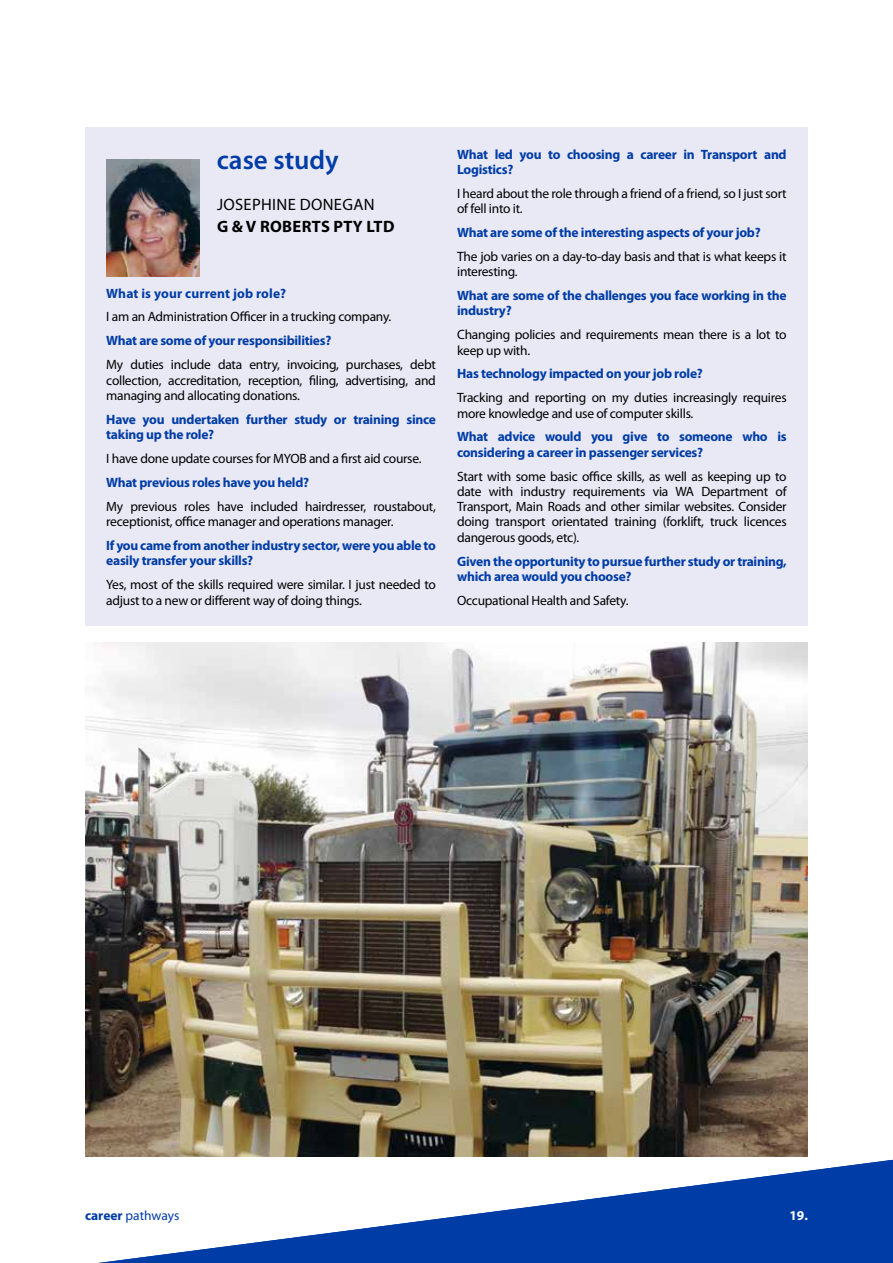
<style>
.page{position:relative;width:893px;height:1263px;background:#fff}
.page>*{position:absolute;margin:0;border:0;box-sizing:border-box;transform-origin:0 0}
.t1{font:600 27px "Myriad Pro";color:#003ca6}
.t2{font:16.5px "Myriad Pro";letter-spacing:.02em;color:#000}
.t3{font:700 16.5px "Myriad Pro";letter-spacing:.02em;color:#000}
.t4{font:13.5px/15.3px "Myriad Pro";letter-spacing:-.02em;color:#000}
.t5{font:700 13.5px/15.3px "Myriad Pro";letter-spacing:-.02em;color:#003ca6}
.t6{font:700 13.5px "Myriad Pro";letter-spacing:.01em;color:#003ca6}
.t7{font:13.5px "Myriad Pro";letter-spacing:-.005em;color:#003ca6}
.t8{font:700 13.5px "Myriad Pro";color:#fff}
.s1{font-weight:700}
</style>
<div class="page">
<div style="left:85px;top:128px;width:723px;height:498px;background:#e9e9f6"></div>
<img style="left:106px;top:159px;width:94px;height:117px">
<img style="left:85px;top:642px;width:723px;height:515px">
<svg style="left:98px;top:1160px;width:795px;height:103px"></svg>
<h1 class="t1" style="left:217px;top:143px;width:123px">case study</h1>
<p class="t2" style="left:217px;top:194px;width:159px">JOSEPHINE DONEGAN</p>
<p class="t3" style="left:217px;top:216px;width:179px">G &amp; V ROBERTS PTY LTD</p>
<p class="t6" style="left:106px;top:284px;width:181px">What is your current job role?</p>
<p class="t4" style="left:106px;top:309px;width:287px">I am an Administration Officer in a trucking company.</p>
<p class="t5" style="left:106px;top:333px;width:227px">What are some of your responsibilities?</p>
<p class="t4" style="left:106px;top:357px;width:331px;text-align:justify">My duties include data entry, invoicing, purchases, debt collection, accreditation, reception, filing, advertising, and managing and allocating donations.</p>
<p class="t5" style="left:106px;top:411px;width:331px">Have you undertaken further study or training since taking up the role?</p>
<p class="t4" style="left:106px;top:451px;width:317px">I have done update courses for MYOB and a first aid course.</p>
<p class="t5" style="left:106px;top:474px;width:204px">What previous roles have you held?</p>
<p class="t4" style="left:106px;top:498px;width:331px">My previous roles have included hairdresser, roustabout, receptionist, office manager and operations manager.</p>
<p class="t5" style="left:106px;top:537px;width:331px">If you came from another industry sector, were you able to easily transfer your skills?</p>
<p class="t4" style="left:106px;top:577px;width:331px">Yes, most of the skills required were similar. I just needed to adjust to a new or different way of doing things.</p>
<p class="t5" style="left:457px;top:146px;width:331px">What led you to choosing a career in Transport and<br>Logistics?</p>
<p class="t4" style="left:457px;top:186px;width:331px">I heard about the role through a friend of a friend, so I just sort of fell into it.</p>
<p class="t5" style="left:457px;top:225px;width:305px">What are some of the interesting aspects of your job?</p>
<p class="t4" style="left:457px;top:249px;width:331px">The job varies on a day-to-day basis and that is what keeps it interesting.</p>
<p class="t5" style="left:457px;top:287px;width:331px">What are some of the challenges you face working in the industry?</p>
<p class="t4" style="left:457px;top:327px;width:331px">Changing policies and requirements mean there is a lot to keep up with.</p>
<p class="t5" style="left:457px;top:366px;width:247px">Has technology impacted on your job role?</p>
<p class="t4" style="left:457px;top:390px;width:331px">Tracking and reporting on my duties increasingly requires more knowledge and use of computer skills.</p>
<p class="t5" style="left:457px;top:429px;width:331px">What advice would you give to someone who is considering a career in passenger services?</p>
<p class="t4" style="left:457px;top:468px;width:331px;text-align:justify">Start with some basic office skills, as well as keeping up to date with industry requirements via WA Department of Transport, Main Roads and other similar websites. Consider doing transport orientated training (forklift, truck licences dangerous goods, etc).</p>
<p class="t5" style="left:457px;top:553px;width:331px">Given the opportunity to pursue further study or training, which area would you choose?</p>
<p class="t4" style="left:457px;top:592px;width:173px">Occupational Health and Safety.</p>
<p class="t7" style="left:85px;top:1207px;width:96px"><span class="s1">career</span> pathways</p>
<p class="t8" style="left:789px;top:1207px;width:20px">19.</p>
</div>
